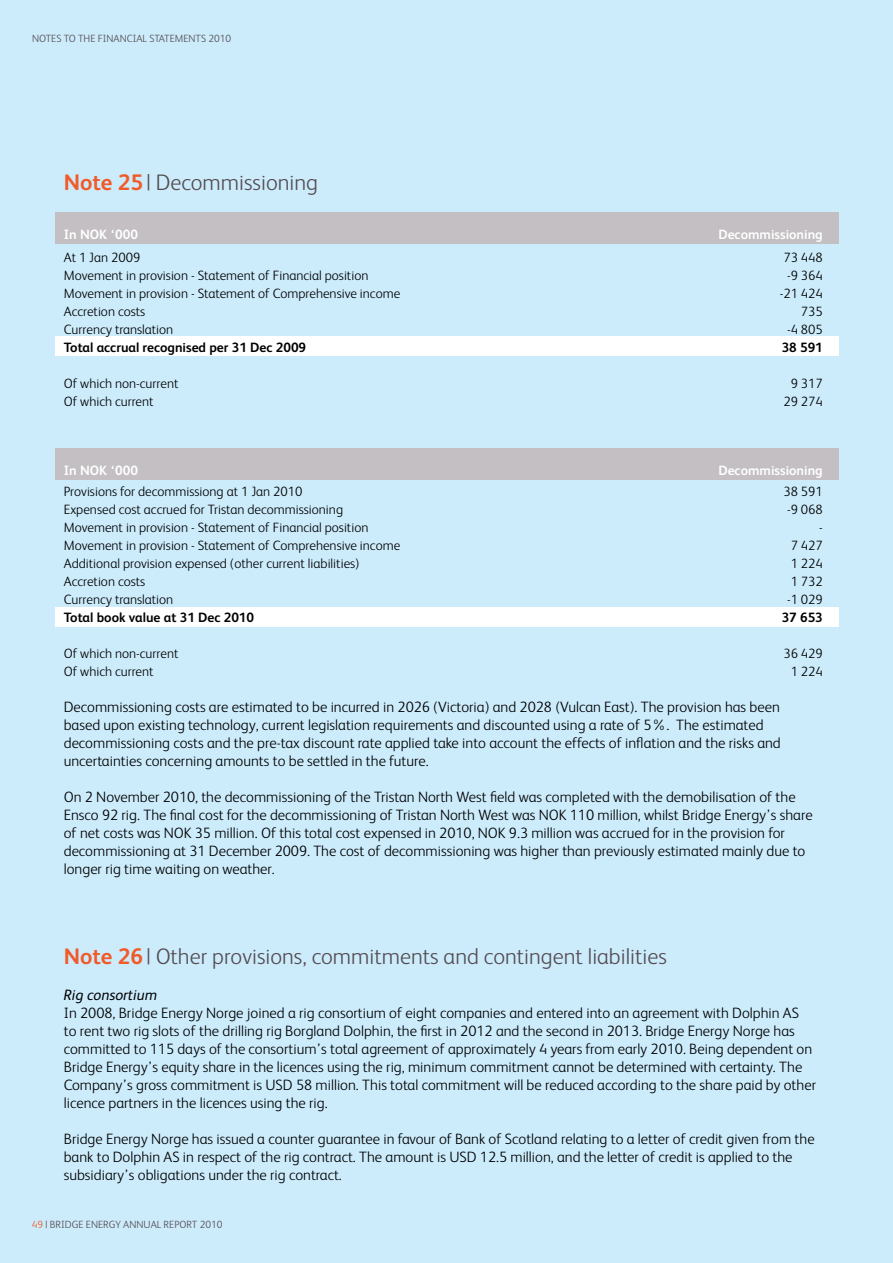
<style>
.page{position:relative;width:893px;height:1263px;background:#ccecfc}
.page>*{position:absolute;margin:0;border:0;box-sizing:border-box;transform-origin:0 0}
.t1{font:300 22.5px "FS Albert";color:#554d52}
.t2{font:300 15px/18px "FS Albert";color:#000}
.t3{font:italic 15px "FS Albert";color:#000}
.t4{font:300 13.5px "FS Albert";color:#000}
.t5{font:700 13.5px "FS Albert";color:#000}
.t6{font:700 13.5px "FS Albert";color:#fff}
.t7{font:300 10.5px "FS Albert";color:#554d52}
.s1{font-weight:700;color:#f15a29}
.s2{color:#f15a29}
</style>
<div class="page">
<div style="left:55px;top:607px;width:784px;height:19px;background:#fff"></div>
<div style="left:55px;top:336px;width:784px;height:20px;background:#fff"></div>
<div style="left:55px;top:212px;width:784px;height:32px;background:#c3bfc2"></div>
<div style="left:55px;top:448px;width:784px;height:32px;background:#c3bfc2"></div>
<p class="t7" style="left:32px;top:33px;width:14px">Notes</p>
<p class="t7" style="left:64px;top:33px;width:21px">to the</p>
<p class="t7" style="left:98px;top:33px;width:12px">Financial</p>
<p class="t7" style="left:149px;top:33px;width:7px">statements</p>
<p class="t7" style="left:209px;top:33px;width:24px">2010</p>
<h1 class="t1" style="left:64px;top:169px;width:256px"><span class="s1">Note 25</span> | Decommissioning</h1>
<p class="t6" style="left:64px;top:227px;width:76px">In NOK ‘000</p>
<p class="t6" style="left:718px;top:227px;width:106px">Decommissioning</p>
<p class="t4" style="left:64px;top:249px;width:78px">At 1 Jan 2009</p>
<p class="t4" style="left:783px;top:249px;width:41px">73 448</p>
<p class="t4" style="left:64px;top:267px;width:306px">Movement in provision - Statement of Financial position</p>
<p class="t4" style="left:787px;top:267px;width:37px">-9 364</p>
<p class="t4" style="left:64px;top:285px;width:338px">Movement in provision - Statement of Comprehensive income</p>
<p class="t4" style="left:780px;top:285px;width:45px">-21 424</p>
<p class="t4" style="left:64px;top:303px;width:83px">Accretion costs</p>
<p class="t4" style="left:801px;top:303px;width:23px">735</p>
<p class="t4" style="left:64px;top:321px;width:111px">Currency translation</p>
<p class="t4" style="left:787px;top:321px;width:37px">-4 805</p>
<p class="t5" style="left:64px;top:339px;width:244px">Total accrual recognised per 31 Dec 2009</p>
<p class="t5" style="left:782px;top:339px;width:43px">38 591</p>
<p class="t4" style="left:64px;top:375px;width:116px">Of which non-current</p>
<p class="t4" style="left:791px;top:375px;width:34px">9 317</p>
<p class="t4" style="left:64px;top:393px;width:91px">Of which current</p>
<p class="t4" style="left:783px;top:393px;width:41px">29 274</p>
<p class="t6" style="left:64px;top:462px;width:76px">In NOK ‘000</p>
<p class="t6" style="left:718px;top:462px;width:106px">Decommissioning</p>
<p class="t4" style="left:64px;top:483px;width:240px">Provisions for decommissiong at 1 Jan 2010</p>
<p class="t4" style="left:783px;top:483px;width:41px">38 591</p>
<p class="t4" style="left:64px;top:501px;width:281px">Expensed cost accrued for Tristan decommissioning</p>
<p class="t4" style="left:787px;top:501px;width:37px">-9 068</p>
<p class="t4" style="left:64px;top:519px;width:306px">Movement in provision - Statement of Financial position</p>
<p class="t4" style="left:819px;top:519px;width:5px">-</p>
<p class="t4" style="left:64px;top:537px;width:338px">Movement in provision - Statement of Comprehensive income</p>
<p class="t4" style="left:791px;top:537px;width:34px">7 427</p>
<p class="t4" style="left:64px;top:555px;width:297px">Additional provision expensed (other current liabilities)</p>
<p class="t4" style="left:791px;top:555px;width:34px">1 224</p>
<p class="t4" style="left:64px;top:573px;width:83px">Accretion costs</p>
<p class="t4" style="left:791px;top:573px;width:34px">1 732</p>
<p class="t4" style="left:64px;top:591px;width:111px">Currency translation</p>
<p class="t4" style="left:787px;top:591px;width:37px">-1 029</p>
<p class="t5" style="left:64px;top:609px;width:192px">Total book value at 31 Dec 2010</p>
<p class="t5" style="left:782px;top:609px;width:43px">37 653</p>
<p class="t4" style="left:64px;top:645px;width:116px">Of which non-current</p>
<p class="t4" style="left:783px;top:645px;width:41px">36 429</p>
<p class="t4" style="left:64px;top:663px;width:91px">Of which current</p>
<p class="t4" style="left:791px;top:663px;width:34px">1 224</p>
<p class="t2" style="left:64px;top:698px;width:719px">Decommissioning costs are estimated to be incurred in 2026 (Victoria) and 2028 (Vulcan East). The provision has been based upon existing technology, current legislation requirements and discounted using a rate of 5%. The estimated decommissioning costs and the pre-tax discount rate applied take into account the effects of inflation and the risks and uncertainties concerning amounts to be settled in the future.</p>
<p class="t2" style="left:64px;top:788px;width:750px">On 2 November 2010, the decommissioning of the Tristan North West field was completed with the demobilisation of the Ensco 92 rig. The final cost for the decommissioning of Tristan North West was NOK 110 million, whilst Bridge Energy’s share of net costs was NOK 35 million. Of this total cost expensed in 2010, NOK 9.3 million was accrued for in the provision for decommissioning at 31 December 2009. The cost of decommissioning was higher than previously estimated mainly due to longer rig time waiting on weather.</p>
<h1 class="t1" style="left:64px;top:943px;width:605px"><span class="s1">Note 26</span> | Other provisions, commitments and contingent liabilities</h1>
<p class="t3" style="left:64px;top:986px;width:95px">Rig consortium</p>
<p class="t2" style="left:64px;top:1004px;width:754px">In 2008, Bridge Energy Norge joined a rig consortium of eight companies and entered into an agreement with Dolphin AS<br>to rent two rig slots of the drilling rig Borgland Dolphin, the first in 2012 and the second in 2013. Bridge Energy Norge has committed to 115 days of the consortium’s total agreement of approximately 4 years from early 2010. Being dependent on Bridge Energy’s equity share in the licences using the rig, minimum commitment cannot be determined with certainty. The Company’s gross commitment is USD 58 million. This total commitment will be reduced according to the share paid by other licence partners in the licences using the rig.</p>
<p class="t2" style="left:64px;top:1130px;width:752px">Bridge Energy Norge has issued a counter guarantee in favour of Bank of Scotland relating to a letter of credit given from the bank to Dolphin AS in respect of the rig contract. The amount is USD 12.5 million, and the letter of credit is applied to the subsidiary’s obligations under the rig contract.</p>
<p class="t7" style="left:32px;top:1219px;width:192px"><span class="s2">49</span> | BRIDGE ENERGY ANNUAL REPORT 2010</p>
</div>
